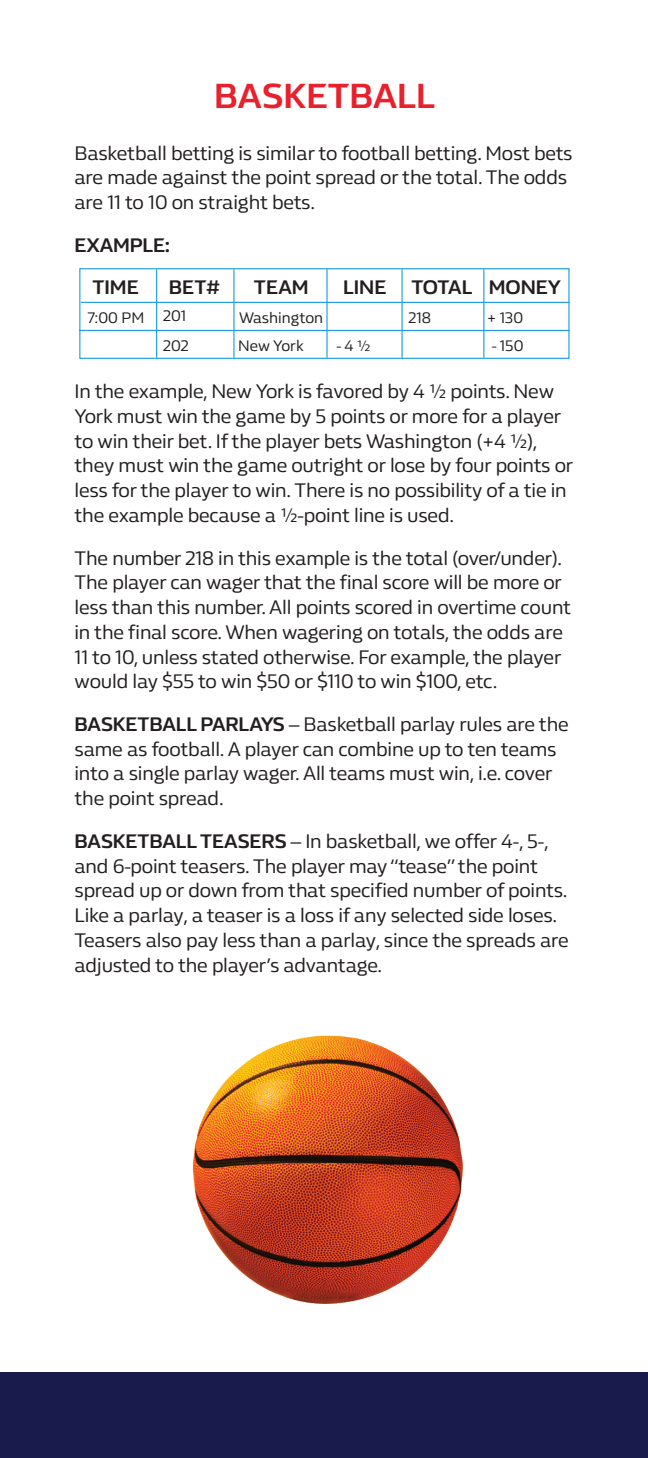
<style>
.page{position:relative;width:648px;height:1458px;background:#fff}
.page>*{position:absolute;margin:0;border:0;box-sizing:border-box;transform-origin:0 0}
.t1{font:700 36px "WH Hoxton";color:#e8212c}
.t2{font:20.25px/24.8px "WH Hoxton";letter-spacing:-.01em;color:#231f20}
.t3{font:700 20.25px "WH Hoxton";color:#231f20}
.t4{font:15.75px/27.9px "WH Hoxton";color:#231f20;text-align:right}
.s1{font-weight:700}
</style>
<div class="page">
<div style="left:79px;top:268px;width:491px;height:91px;border:1px solid #199bd8"></div>
<hr style="left:156px;top:269px;width:1px;height:89px;background:#199bd8">
<hr style="left:233px;top:269px;width:2px;height:89px;background:#199bd8">
<hr style="left:326px;top:269px;width:2px;height:89px;background:#199bd8">
<hr style="left:402px;top:269px;width:1px;height:89px;background:#199bd8">
<hr style="left:483px;top:269px;width:1px;height:89px;background:#199bd8">
<hr style="left:81px;top:302px;width:489px;height:1px;background:#199bd8">
<hr style="left:79px;top:330px;width:491px;height:1px;background:#199bd8">
<img style="left:192px;top:1035px;width:272px;height:269px">
<div style="left:0;top:1373px;width:648px;height:85px;background:#191b4d"></div>
<h1 class="t1" style="left:214px;top:75px;width:223px">BASKETBALL</h1>
<p class="t2" style="left:75px;top:140px;width:500px">Basketball betting is similar to football betting. Most bets are made against the point spread or the total. The odds are 11 to 10 on straight bets.</p>
<p class="t3" style="left:75px;top:233px;width:97px">EXAMPLE:</p>
<p class="t3" style="left:169px;top:275px;width:52px">BET#</p>
<p class="t3" style="left:254px;top:275px;width:56px">TEAM</p>
<p class="t3" style="left:343px;top:275px;width:219px">LINE TOTAL MONEY</p>
<p class="t3" style="left:92px;top:275px;width:48px">TIME</p>
<p class="t4" style="left:88px;top:304px;width:103px">7:00 PM 201<br>202</p>
<p class="t4" style="left:409px;top:304px;width:24px">218</p>
<p class="t4" style="left:238px;top:304px;width:87px;text-align:left">Washington<br>New York</p>
<p class="t4" style="left:487px;top:304px;width:38px">+ 130</p>
<p class="t4" style="left:492px;top:332px;width:33px">- 150</p>
<p class="t4" style="left:336px;top:332px;width:34px">- 4 ½</p>
<p class="t2" style="left:75px;top:379px;width:500px">In the example, New York is favored by 4 ½ points. New York must win the game by 5 points or more for a player to win their bet. If the player bets Washington (+4 ½), they must win the game outright or lose by four points or less for the player to win. There is no possibility of a tie in the example because a ½-point line is used.</p>
<p class="t2" style="left:75px;top:545px;width:498px">The number 218 in this example is the total (over/under).<br>The player can wager that the final score will be more or less than this number. All points scored in overtime count in the final score. When wagering on totals, the odds are 11 to 10, unless stated otherwise. For example, the player would lay $55 to win $50 or $110 to win $100, etc.</p>
<p class="t2" style="left:75px;top:712px;width:496px"><span class="s1">BASKETBALL PARLAYS</span> – Basketball parlay rules are the same as football. A player can combine up to ten teams into a single parlay wager. All teams must win, i.e. cover the point spread.</p>
<p class="t2" style="left:75px;top:829px;width:496px"><span class="s1">BASKETBALL TEASERS</span> – In basketball, we offer 4-, 5-, and 6-point teasers. The player may “tease” the point spread up or down from that specified number of points.<br>Like a parlay, a teaser is a loss if any selected side loses.<br>Teasers also pay less than a parlay, since the spreads are adjusted to the player’s advantage.</p>
</div>
